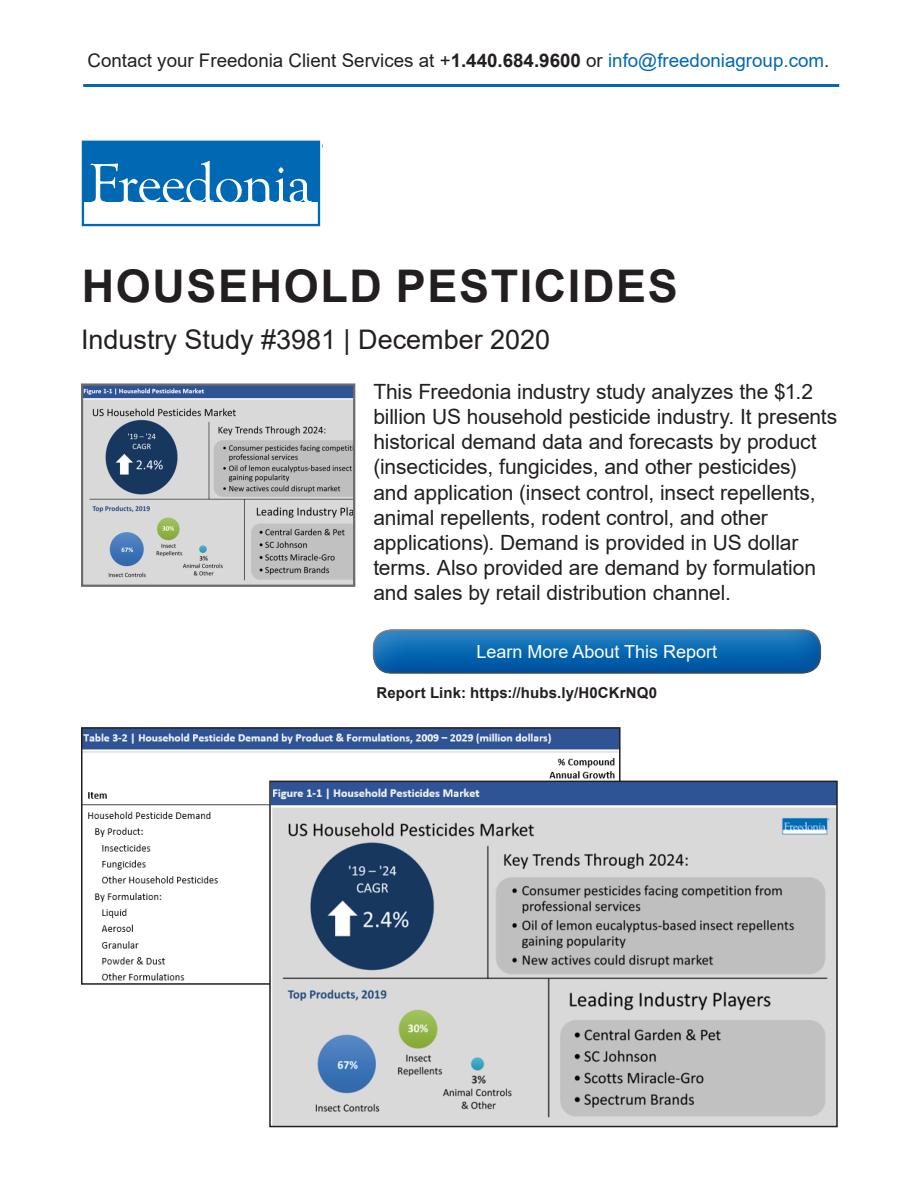
<style>
.page{position:relative;width:918px;height:1188px;background:#fff}
.page>*{position:absolute;margin:0;border:0;box-sizing:border-box;transform-origin:0 0}
.t1{font:700 45px "Arial";letter-spacing:.035em;color:#231f20}
.Industry_Study{font:27px "Arial";color:#231f20}
.Text{font:21px/25.2px "Arial";letter-spacing:-.005em;color:#231f20}
.t2{font:18.75px "Arial";color:#231f20}
.t3{font:18px "Arial";color:#fff}
.Report_Link{font:700 15px "Arial";letter-spacing:.01em;color:#231f20}
.s1{font-weight:700}
.s2{color:#0168b3}
</style>
<div class="page">
<img style="left:84px;top:386px;width:268px;height:198px">
<div style="left:81px;top:383px;width:274px;height:204px;border:2px solid #6b6b6e"></div>
<div style="left:82px;top:141px;width:238px;height:85px;border:2px solid #0168b3"></div>
<div style="left:83px;top:142px;width:236px;height:60px;background:#0168b3"></div>
<svg style="left:90px;top:161px;width:222px;height:41px"></svg>
<div style="left:370px;top:623px;width:452px;height:52px;background:#0168b3;opacity:.75"></div>
<hr style="left:83px;top:84px;width:756px;height:3px;background:#0168b3">
<img style="left:84px;top:730px;width:534px;height:251px">
<div style="left:81px;top:727px;width:540px;height:258px;border:2px solid #231f20"></div>
<img style="left:272px;top:784px;width:563px;height:340px">
<div style="left:269px;top:781px;width:569px;height:346px;border:2px solid #231f20"></div>
<p class="t2" style="left:87px;top:47px;width:743px">Contact your Freedonia Client Services at +<span class="s1">1.440.684.9600</span> or <span class="s2">info@freedoniagroup.com</span>.</p>
<p class="t1" style="left:82px;top:255px;width:597px">HOUSEHOLD PESTICIDES</p>
<p class="Industry_Study" style="left:81px;top:321px;width:471px">Industry Study #3981 | December 2020</p>
<p class="Text" style="left:373px;top:379px;width:465px">This Freedonia industry study analyzes the $1.2 billion US household pesticide industry. It presents historical demand data and forecasts by product (insecticides, fungicides, and other pesticides)<br>and application (insect control, insect repellents, animal repellents, rodent control, and other applications). Demand is provided in US dollar terms. Also provided are demand by formulation and sales by retail distribution channel.</p>
<p class="t3" style="left:477px;top:639px;width:242px">Learn More About This Report</p>
<p class="Report_Link" style="left:377px;top:682px;width:282px">Report Link: https://hubs.ly/H0CKrNQ0</p>
</div>
